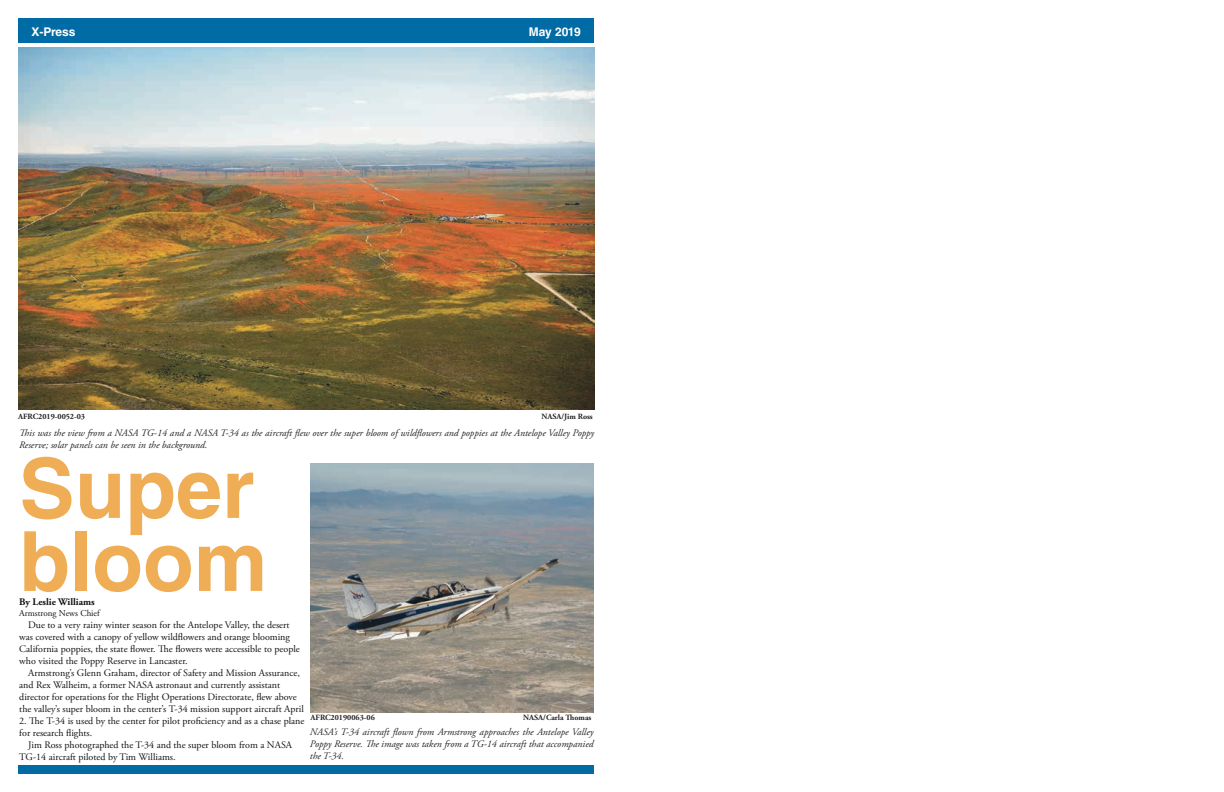
<style>
.page{position:relative;width:1224px;height:792px;background:#fff}
.page>*{position:absolute;margin:0;border:0;box-sizing:border-box;transform-origin:0 0}
.t1{font:700 83px "Helvetica LT Std";color:#efad55}
.t2{font:700 12px "Helvetica LT Std";letter-spacing:-.02em;color:#fff}
.Normal__Web{font:10px/12px "Adobe Garamond Pro";color:#111313}
.t3{font:italic 10px/12px "Adobe Garamond Pro";color:#262527}
.Normal__Web-2{font:700 10px "Adobe Garamond Pro";color:#111313}
.Normal__Web-3{font:9px "Adobe Garamond Pro";color:#111313}
.t4{font:700 8px "Adobe Garamond Pro";color:#262527}
</style>
<div class="page">
<div style="left:18px;top:18px;width:576px;height:25px;background:#016ba5"></div>
<img style="left:19px;top:47px;width:576px;height:363px">
<img style="left:310px;top:464px;width:284px;height:248px">
<div style="left:18px;top:765px;width:576px;height:9px;background:#016ba5"></div>
<p class="t2" style="left:31px;top:25px;width:46px">X-Press</p>
<p class="t2" style="left:529px;top:25px;width:54px">May 2019</p>
<p class="t4" style="left:18px;top:412px;width:68px">AFRC2019-0052-03</p>
<p class="t4" style="left:541px;top:412px;width:53px">NASA/Jim Ross</p>
<p class="t1" style="left:19px;top:438px;width:237px">Super</p>
<p class="t1" style="left:19px;top:511px;width:250px">bloom</p>
<p class="t3" style="left:19px;top:427px;width:577px">This was the view from a NASA TG-14 and a NASA T-34 as the aircraft flew over the super bloom of wildflowers and poppies at the Antelope Valley Poppy<br>Reserve; solar panels can be seen in the background.</p>
<p class="Normal__Web-2" style="left:19px;top:596px;width:77px">By Leslie Williams</p>
<p class="Normal__Web-3" style="left:19px;top:608px;width:82px">Armstrong News Chief</p>
<p class="Normal__Web" style="left:19px;top:619px;width:282px;text-indent:9px">Due to a very rainy winter season for the Antelope Valley, the desert was covered with a canopy of yellow wildflowers and orange blooming California poppies, the state flower. The flowers were accessible to people who visited the Poppy Reserve in Lancaster.</p>
<p class="Normal__Web" style="left:19px;top:667px;width:286px;text-indent:9px">Armstrong’s Glenn Graham, director of Safety and Mission Assurance, and Rex Walheim, a former NASA astronaut and currently assistant director for operations for the Flight Operations Directorate, flew above the valley’s super bloom in the center’s T-34 mission support aircraft April</p>
<p class="Normal__Web" style="left:19px;top:715px;width:287px">2. The T-34 is used by the center for pilot proficiency and as a chase plane for research flights.</p>
<p class="Normal__Web" style="left:19px;top:739px;width:274px;text-indent:9px">Jim Ross photographed the T-34 and the super bloom from a NASA<br>TG-14 aircraft piloted by Tim Williams.</p>
<p class="t4" style="left:311px;top:713px;width:66px">AFRC20190063-06</p>
<p class="t4" style="left:523px;top:713px;width:70px">NASA/Carla Thomas</p>
<p class="t3" style="left:310px;top:726px;width:285px;text-align:justify">NASA’s T-34 aircraft flown from Armstrong approaches the Antelope Valley Poppy Reserve. The image was taken from a TG-14 aircraft that accompanied the T-34.</p>
</div>
